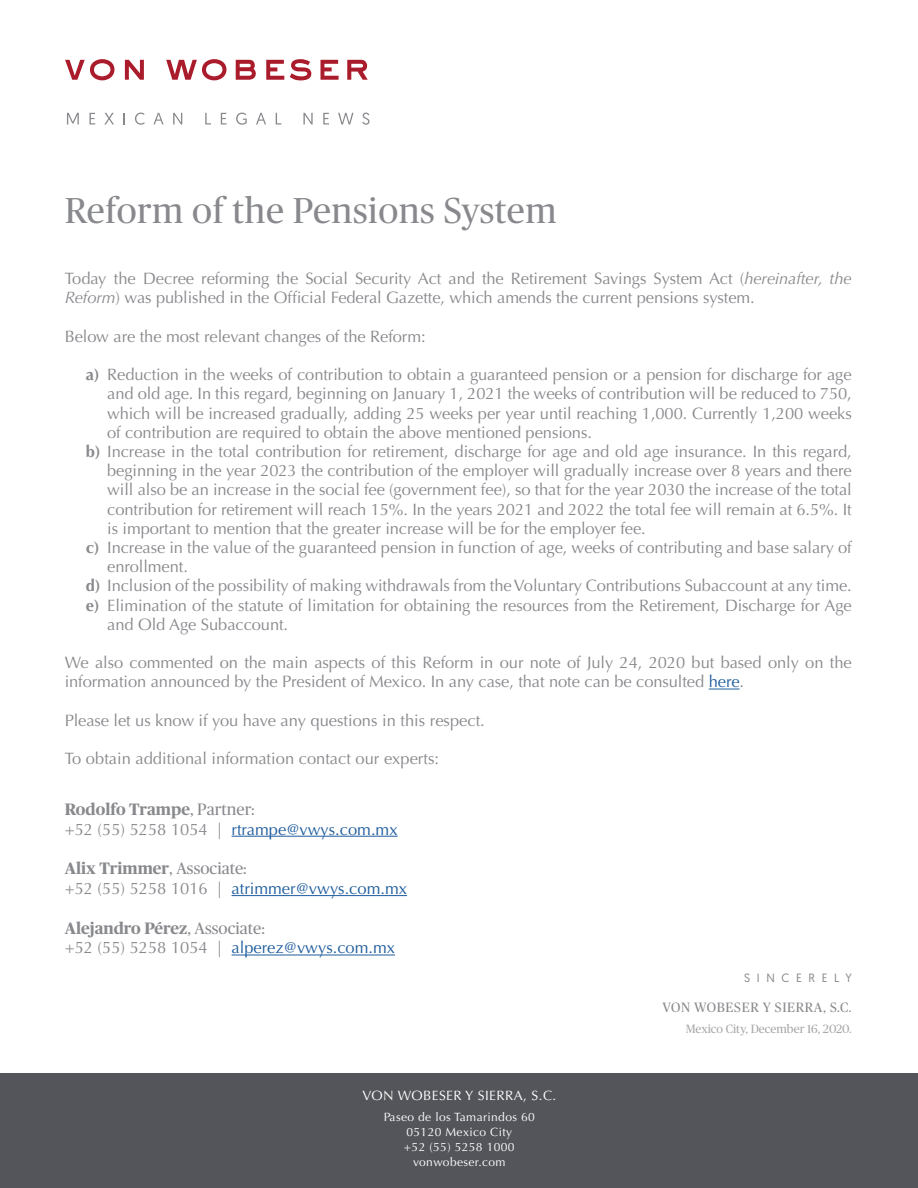
<style>
.page{position:relative;width:918px;height:1188px;background:#fff}
.page>*{position:absolute;margin:0;border:0;box-sizing:border-box;transform-origin:0 0}
.t1{font:36px "Publico";letter-spacing:.015em;color:#88898d}
.INCISO_1{font:16.5px/19.2px "Optima";letter-spacing:-.005em;color:#88898d;text-align:justify}
.texto_general{font:16.5px/19.2px "Optima";letter-spacing:-.005em;color:#88898d}
.t2{font:16.5px "Optima";color:#1f5d9e}
.t3{font:700 16.5px "Publico";color:#88898d}
.t4{font:13.5px "Publico";letter-spacing:.05em;color:#88898d}
.t5{font:13.5px "Optima";letter-spacing:.03em;color:#fff}
.t6{font:12px "Optima";letter-spacing:.03em;color:#fff}
.t7{font:12px "Publico";color:#a8a8a8}
.t8{font:12px "Geomanist";letter-spacing:.56em;color:#88898d}
.s1{font-style:italic}
.s2{font-weight:700}
.s3{color:#1f5d9e}
.s4{font-weight:400}
.s5{color:#88898d}
</style>
<div class="page">
<hr style="left:709px;top:689px;width:31px;height:1px;background:#1f5d9e">
<svg style="left:65px;top:59px;width:49px;height:21px"></svg>
<svg style="left:125px;top:60px;width:19px;height:20px"></svg>
<svg style="left:166px;top:59px;width:60px;height:21px"></svg>
<svg style="left:236px;top:60px;width:20px;height:20px"></svg>
<svg style="left:266px;top:60px;width:18px;height:20px"></svg>
<svg style="left:290px;top:59px;width:21px;height:21px"></svg>
<svg style="left:321px;top:60px;width:18px;height:20px"></svg>
<svg style="left:347px;top:60px;width:21px;height:20px"></svg>
<svg style="left:67px;top:113px;width:12px;height:11px"></svg>
<svg style="left:89px;top:113px;width:6px;height:11px"></svg>
<svg style="left:104px;top:113px;width:10px;height:11px"></svg>
<svg style="left:135px;top:113px;width:10px;height:12px"></svg>
<svg style="left:153px;top:113px;width:11px;height:11px"></svg>
<svg style="left:173px;top:113px;width:9px;height:11px"></svg>
<svg style="left:205px;top:113px;width:6px;height:11px"></svg>
<svg style="left:221px;top:113px;width:6px;height:11px"></svg>
<svg style="left:236px;top:113px;width:11px;height:12px"></svg>
<svg style="left:256px;top:113px;width:10px;height:11px"></svg>
<svg style="left:276px;top:113px;width:5px;height:11px"></svg>
<svg style="left:303px;top:113px;width:10px;height:11px"></svg>
<svg style="left:323px;top:113px;width:6px;height:11px"></svg>
<svg style="left:338px;top:113px;width:16px;height:11px"></svg>
<svg style="left:362px;top:113px;width:8px;height:12px"></svg>
<hr style="left:232px;top:836px;width:166px;height:1px;background:#1f5d9e">
<hr style="left:232px;top:895px;width:175px;height:1px;background:#1f5d9e">
<hr style="left:232px;top:955px;width:163px;height:1px;background:#1f5d9e">
<div style="left:0;top:1074px;width:918px;height:114px;background:#53555a"></div>
<p class="t1" style="left:65px;top:185px;width:493px">Reform of the Pensions System</p>
<p class="texto_general" style="left:65px;top:269px;width:789px">Today the Decree reforming the Social Security Act and the Retirement Savings System Act (<span class="s1">hereinafter, the<br>Reform</span>) was published in the Official Federal Gazette, which amends the current pensions system.</p>
<p class="texto_general" style="left:65px;top:327px;width:362px">Below are the most relevant changes of the Reform:</p>
<p class="INCISO_1" style="left:107px;top:365px;width:746px;text-indent:-21px"><span class="s2">a)</span> Reduction in the weeks of contribution to obtain a guaranteed pension or a pension for discharge for age and old age. In this regard, beginning on January 1, 2021 the weeks of contribution will be reduced to 750, which will be increased gradually, adding 25 weeks per year until reaching 1,000. Currently 1,200 weeks of contribution are required to obtain the above mentioned pensions.</p>
<p class="INCISO_1" style="left:107px;top:442px;width:746px;text-indent:-21px"><span class="s2">b)</span> Increase in the total contribution for retirement, discharge for age and old age insurance. In this regard, beginning in the year 2023 the contribution of the employer will gradually increase over 8 years and there will also be an increase in the social fee (government fee), so that for the year 2030 the increase of the total contribution for retirement will reach 15%. In the years 2021 and 2022 the total fee will remain at 6.5%. It is important to mention that the greater increase will be for the employer fee.</p>
<p class="INCISO_1" style="left:107px;top:538px;width:746px;text-indent:-21px"><span class="s2">c)</span> Increase in the value of the guaranteed pension in function of age, weeks of contributing and base salary of enrollment.</p>
<p class="INCISO_1" style="left:86px;top:576px;width:767px"><span class="s2">d)</span> Inclusion of the possibility of making withdrawals from the Voluntary Contributions Subaccount at any time.</p>
<p class="INCISO_1" style="left:107px;top:596px;width:746px;text-indent:-21px"><span class="s2">e)</span> Elimination of the statute of limitation for obtaining the resources from the Retirement, Discharge for Age and Old Age Subaccount.</p>
<p class="texto_general" style="left:65px;top:653px;width:789px">We also commented on the main aspects of this Reform in our note of July 24, 2020 but based only on the information announced by the President of Mexico. In any case, that note can be consulted <span class="s3">here</span>.</p>
<p class="texto_general" style="left:65px;top:711px;width:422px">Please let us know if you have any questions in this respect.</p>
<p class="INCISO_1" style="left:65px;top:749px;width:376px">To obtain additional information contact our experts:</p>
<p class="t3" style="left:65px;top:797px;width:192px">Rodolfo Trampe<span class="s4">, Partner:</span></p>
<p class="t2" style="left:65px;top:819px;width:334px"><span class="s5">+52 (55) 5258 1054 |</span> rtrampe@vwys.com.mx</p>
<p class="t3" style="left:65px;top:857px;width:184px">Alix Trimmer<span class="s4">, Associate:</span></p>
<p class="t2" style="left:65px;top:879px;width:344px"><span class="s5">+52 (55) 5258 1016 |</span> atrimmer@vwys.com.mx</p>
<p class="t3" style="left:65px;top:916px;width:202px">Alejandro Pérez<span class="s4">, Associate:</span></p>
<p class="t2" style="left:65px;top:938px;width:332px"><span class="s5">+52 (55) 5258 1054 |</span> alperez@vwys.com.mx</p>
<p class="t8" style="left:744px;top:970px;width:109px">SINCERELY</p>
<p class="t4" style="left:662px;top:998px;width:191px">VON WOBESER Y SIERRA, S.C.</p>
<p class="t7" style="left:686px;top:1020px;width:168px">Mexico City, December 16, 2020.</p>
<p class="t5" style="left:362px;top:1088px;width:195px">VON WOBESER Y SIERRA, S.C.</p>
<p class="t6" style="left:384px;top:1110px;width:153px">Paseo de los Tamarindos 60</p>
<p class="t6" style="left:407px;top:1125px;width:107px">05120 Mexico City</p>
<p class="t6" style="left:404px;top:1140px;width:112px">+52 (55) 5258 1000</p>
<p class="t6" style="left:413px;top:1155px;width:94px">vonwobeser.com</p>
</div>
